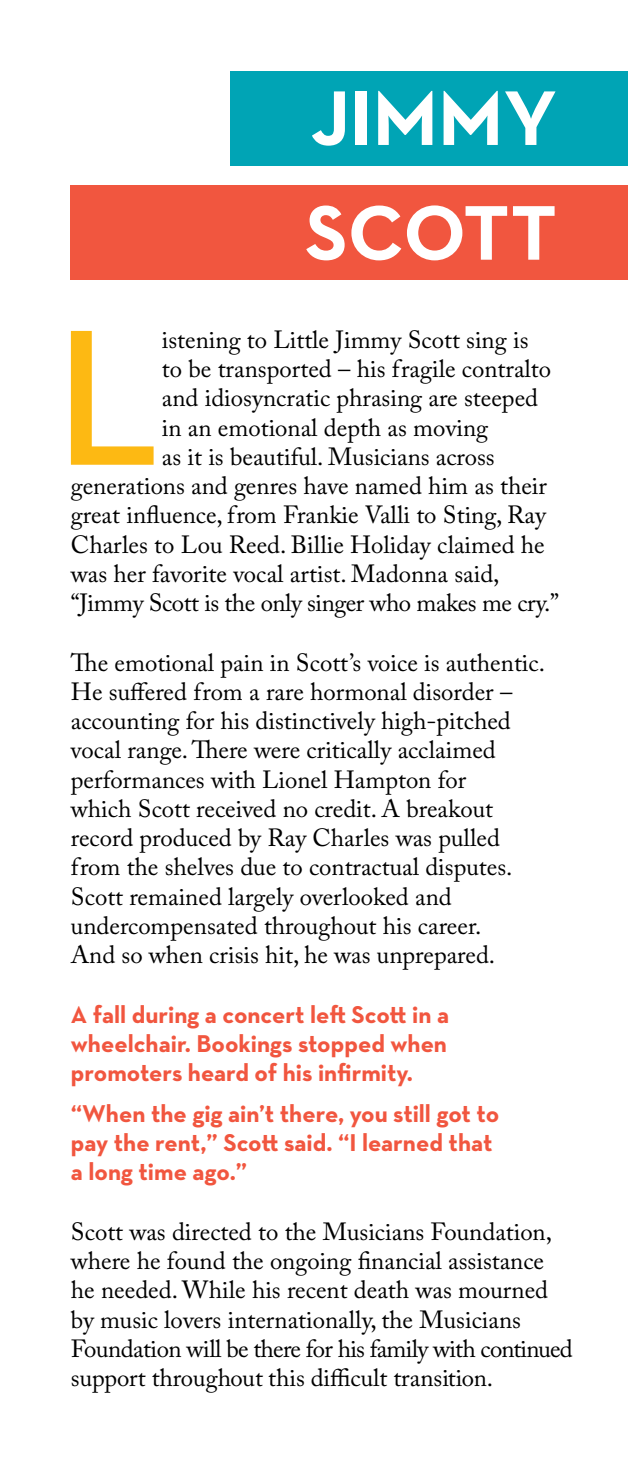
<style>
.page{position:relative;width:628px;height:1458px;background:#fff}
.page>*{position:absolute;margin:0;border:0;box-sizing:border-box;transform-origin:0 0}
.t1{font:196.88px "Neutraface Text Demi Alt";color:#fdb913}
.t2{font:700 78.75px "Neutraface Text";color:#fff}
.t3{font:24.75px/29.2px "Adobe Caslon Pro";color:#000}
.t4{font:700 24.75px/29.2px "Neutraface Text";color:#f1563f;text-align:justify}
.t5{font:24.75px "Adobe Caslon Pro";letter-spacing:-.02em;color:#000}
</style>
<div class="page">
<div style="left:230px;top:71px;width:398px;height:94px;background:#00a4b5"></div>
<div style="left:71px;top:186px;width:557px;height:94px;background:#f1563f"></div>
<h2 class="t2" style="left:311px;top:67px;width:88px">Jimm</h2>
<h2 class="t2" style="left:503px;top:67px;width:55px">y</h2>
<h2 class="t2" style="left:305px;top:182px;width:95px">Scott</h2>
<h1 class="t1" style="left:55px;top:275px;width:109px">L</h1>
<p class="t3" style="left:162px;top:325px;width:368px">istening to Little Jimmy Scott sing is</p>
<p class="t3" style="left:162px;top:354px;width:391px">to be transported – his fragile contralto</p>
<p class="t3" style="left:162px;top:383px;width:378px">and idiosyncratic phrasing are steeped</p>
<p class="t3" style="left:162px;top:412px;width:328px">in an emotional depth as moving</p>
<p class="t3" style="left:162px;top:442px;width:334px">as it is beautiful. Musicians across</p>
<p class="t3" style="left:71px;top:471px;width:477px">generations and genres have named him as their</p>
<p class="t3" style="left:71px;top:500px;width:476px">great influence, from Frankie Valli to Sting, Ray</p>
<p class="t3" style="left:71px;top:529px;width:475px">Charles to Lou Reed. Billie Holiday claimed he</p>
<p class="t3" style="left:71px;top:559px;width:430px">was her favorite vocal artist. Madonna said,</p>
<p class="t5" style="left:71px;top:588px;width:489px">“Jimmy Scott is the only singer who makes me cry.”</p>
<p class="t3" style="left:71px;top:647px;width:475px">The emotional pain in Scott’s voice is authentic.<br>He suffered from a rare hormonal disorder – accounting for his distinctively high-pitched vocal range. There were critically acclaimed performances with Lionel Hampton for<br>which Scott received no credit. A breakout record produced by Ray Charles was pulled from the shelves due to contractual disputes.<br>Scott remained largely overlooked and undercompensated throughout his career.<br>And so when crisis hit, he was unprepared.</p>
<p class="t4" style="left:71px;top:1000px;width:380px">A fall during a concert left Scott in a wheelchair. Bookings stopped when promoters heard of his infirmity.</p>
<p class="t4" style="left:71px;top:1099px;width:430px;text-align:left">“When the gig ain’t there, you still got to pay the rent,” Scott said. “I learned that a long time ago.”</p>
<p class="t3" style="left:71px;top:1217px;width:503px">Scott was directed to the Musicians Foundation, where he found the ongoing financial assistance he needed. While his recent death was mourned by music lovers internationally, the Musicians Foundation will be there for his family with continued support throughout this difficult transition.</p>
</div>
